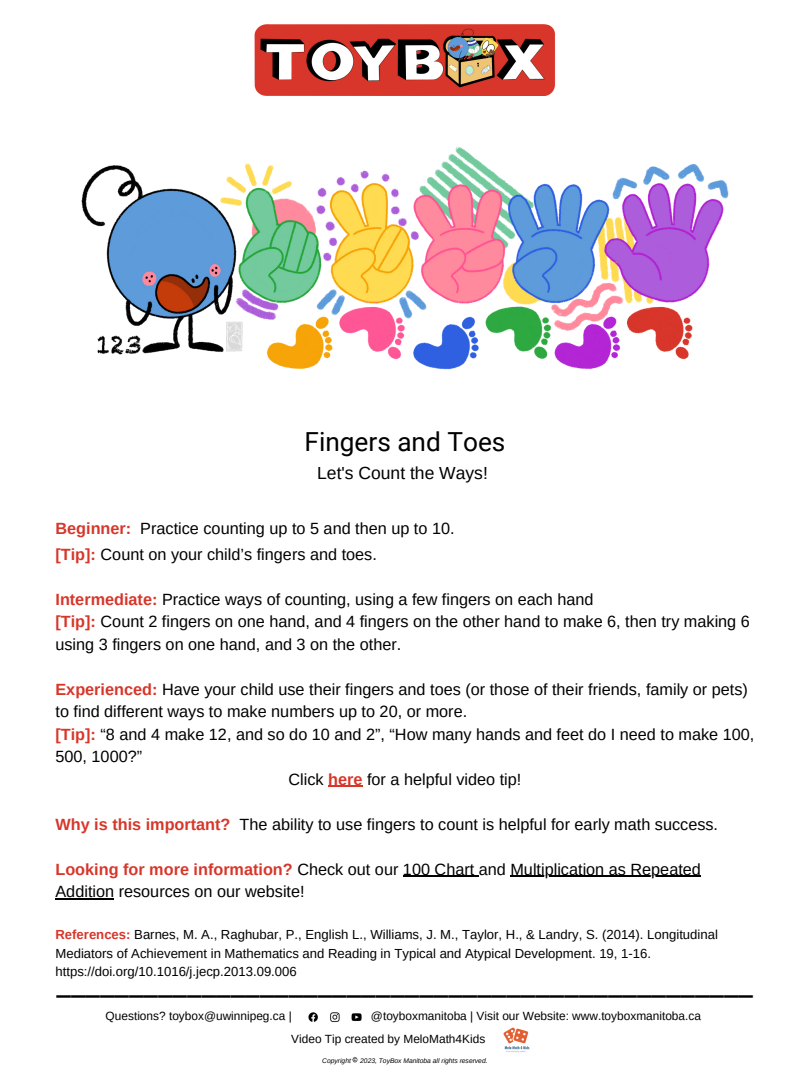
<style>
.page{position:relative;width:810px;height:1080px;background:#fff}
.page>*{position:absolute;margin:0;border:0;box-sizing:border-box;transform-origin:0 0}
.t1{font:33.75px "Canva Sans";color:#000}
.t2{font:26.25px "Roboto";color:#000}
.t3{font:17.5px "Arimo";color:#000}
.t4{font:16.25px/22.5px "Arimo";color:#000}
.t5{font:13.12px/18.2px "Arimo";color:#000}
.t6{font:11.88px "Arimo";color:#000}
.t7{font:italic 6.69px "Arimo";color:#000}
.s1{font-weight:700;color:#d7362a}
</style>
<div class="page">
<img style="left:254px;top:24px;width:302px;height:71px">
<img style="left:308px;top:1012px;width:54px;height:10px">
<svg style="left:352px;top:1057px;width:6px;height:6px"></svg>
<hr style="left:328px;top:785px;width:35px;height:2px;background:#d7362a">
<hr style="left:403px;top:875px;width:76px;height:2px;background:#000">
<hr style="left:510px;top:875px;width:191px;height:2px;background:#000">
<hr style="left:55px;top:898px;width:59px;height:1px;background:#000">
<img style="left:503px;top:1028px;width:26px;height:25px">
<img style="left:81px;top:147px;width:648px;height:223px">
<h2 class="t2" style="left:305px;top:427px;width:202px">Fingers and Toes</h2>
<p class="t3" style="left:317px;top:463px;width:172px">Let's Count the Ways!</p>
<p class="t4" style="left:55px;top:515px;width:401px;line-height:25.8px"><span class="s1">Beginner:</span> Practice counting up to 5 and then up to 10. <span class="s1">[Tip]:</span> Count on your child’s fingers and toes.</p>
<p class="t4" style="left:55px;top:588px;width:696px"><span class="s1">Intermediate:</span> Practice ways of counting, using a few fingers on each hand<br><span class="s1">[Tip]:</span> Count 2 fingers on one hand, and 4 fingers on the other hand to make 6, then try making 6 using 3 fingers on one hand, and 3 on the other.</p>
<p class="t4" style="left:55px;top:678px;width:694px"><span class="s1">Experienced:</span> Have your child use their fingers and toes (or those of their friends, family or pets)</p>
<p class="t4" style="left:55px;top:700px;width:413px">to find different ways to make numbers up to 20, or more.</p>
<p class="t4" style="left:55px;top:723px;width:700px"><span class="s1">[Tip]:</span> “8 and 4 make 12, and so do 10 and 2”, “How many hands and feet do I need to make 100,</p>
<p class="t4" style="left:55px;top:745px;width:88px">500, 1000?”</p>
<p class="t4" style="left:289px;top:768px;width:234px">Click <span class="s1">here</span> for a helpful video tip!</p>
<p class="t4" style="left:55px;top:813px;width:664px"><span class="s1">Why is this important?</span> The ability to use fingers to count is helpful for early math success.</p>
<p class="t4" style="left:55px;top:858px;width:647px"><span class="s1">Looking for more information?</span> Check out our 100 Chart and Multiplication as Repeated<br>Addition resources on our website!</p>
<p class="t5" style="left:55px;top:926px;width:664px"><span class="s1">References:</span> Barnes, M. A., Raghubar, P., English L., Williams, J. M., Taylor, H., &amp; Landry, S. (2014). Longitudinal<br>Mediators of Achievement in Mathematics and Reading in Typical and Atypical Development. 19, 1-16. https://doi.org/10.1016/j.jecp.2013.09.006</p>
<h1 class="t1" style="left:57px;top:958px;width:698px">________________________________________________</h1>
<p class="t6" style="left:106px;top:1009px;width:188px">Questions? toybox@uwinnipeg.ca |</p>
<p class="t6" style="left:371px;top:1009px;width:332px">@toyboxmanitoba | Visit our Website: www.toyboxmanitoba.ca</p>
<p class="t7" style="left:322px;top:1057px;width:30px">Copyright</p>
<p class="t7" style="left:360px;top:1057px;width:129px">2023, ToyBox Manitoba all rights reserved.</p>
<p class="t6" style="left:291px;top:1032px;width:196px">Video Tip created by MeloMath4Kids</p>
</div>
